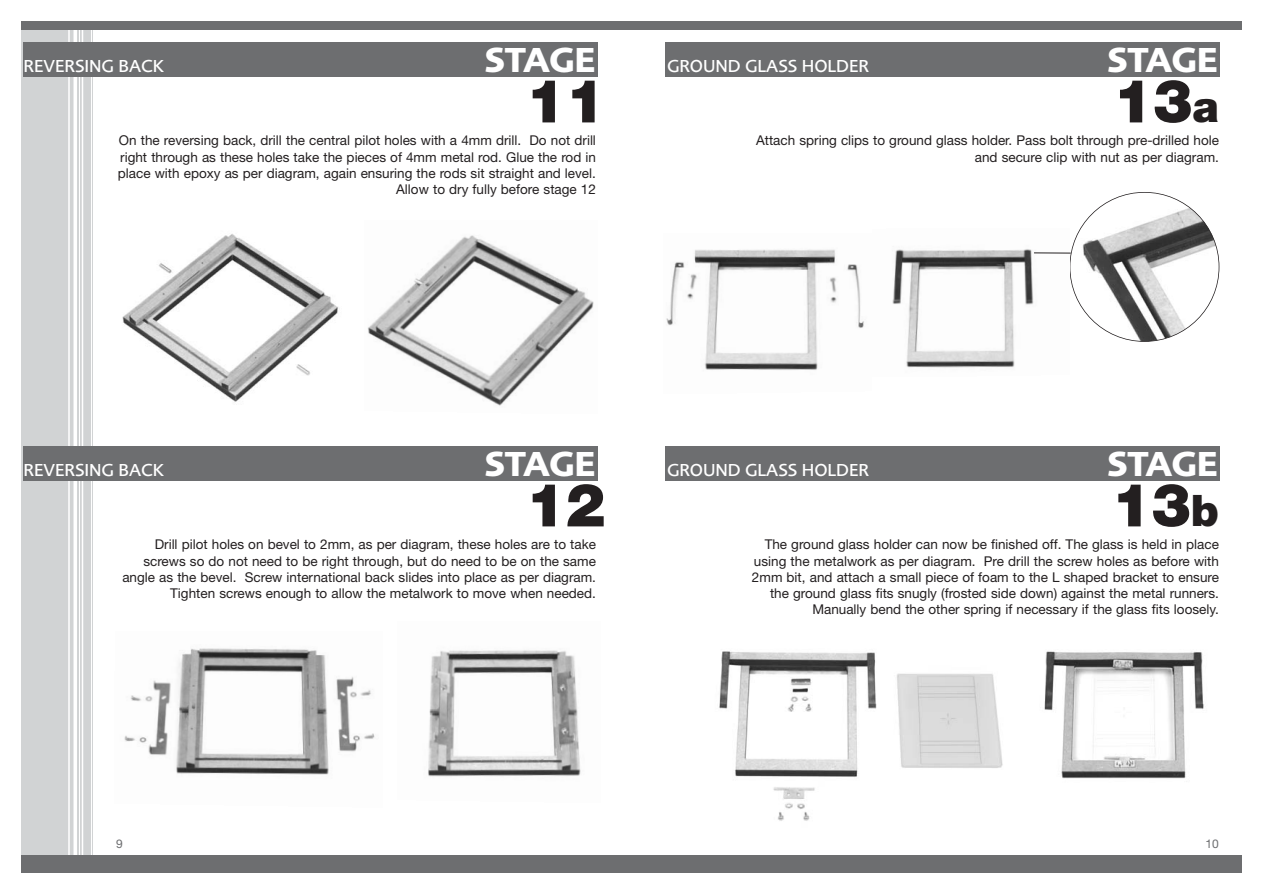
<style>
.page{position:relative;width:1263px;height:893px;background:#fff}
.page>*{position:absolute;margin:0;border:0;box-sizing:border-box;transform-origin:0 0}
.t1{font:900 60px "Helvetica Neue";letter-spacing:-.005em;color:#231f20}
.t2{font:700 36px "Foundry Sans";letter-spacing:-.015em;color:#fff}
.t3{font:500 18px "Foundry Sans";letter-spacing:-.005em;color:#fff}
.t4{font:13.5px/16.2px "Helvetica Neue";color:#231f20;text-align:right}
.t5{font:12px "Helvetica Neue";color:#6d6e70}
.s1{font-size:43.5px}
</style>
<div class="page">
<div style="left:631px;top:855px;width:611px;height:17px;background:#6d6e70"></div>
<div style="left:631px;top:22px;width:611px;height:8px;background:#6d6e70"></div>
<div style="left:21px;top:22px;width:71px;height:850px;background:#d1d3d4"></div>
<hr style="left:82px;top:22px;width:1px;height:850px;background:#fff">
<hr style="left:91px;top:22px;width:1px;height:850px;background:#fff">
<hr style="left:79px;top:22px;width:1px;height:850px;background:#fff">
<hr style="left:76px;top:22px;width:1px;height:850px;background:#fff">
<hr style="left:74px;top:22px;width:2px;height:850px;background:#fff">
<hr style="left:68px;top:22px;width:2px;height:850px;background:#fff">
<div style="left:21px;top:855px;width:610px;height:17px;background:#6d6e70"></div>
<div style="left:21px;top:22px;width:610px;height:8px;background:#6d6e70"></div>
<div style="left:23px;top:43px;width:574px;height:34px;background:#6d6e70"></div>
<img style="left:122px;top:234px;width:216px;height:168px">
<img style="left:368px;top:235px;width:226px;height:171px">
<div style="left:23px;top:447px;width:574px;height:34px;background:#6d6e70"></div>
<img style="left:124px;top:648px;width:251px;height:127px">
<img style="left:428px;top:650px;width:153px;height:127px">
<img style="left:719px;top:651px;width:284px;height:170px">
<img style="left:1044px;top:651px;width:160px;height:128px">
<div style="left:665px;top:447px;width:555px;height:34px;background:#6d6e70"></div>
<div style="left:665px;top:43px;width:555px;height:34px;background:#6d6e70"></div>
<img style="left:666px;top:249px;width:198px;height:121px">
<img style="left:1070px;top:192px;width:149px;height:149px;border-radius:50%">
<img style="left:892px;top:249px;width:177px;height:119px">
<hr style="left:1034px;top:252px;width:37px;height:1px;background:#231f20">
<h3 class="t3" style="left:24px;top:59px;width:142px">REVERSING BACK</h3>
<h2 class="t2" style="left:484px;top:46px;width:113px">STAGE</h2>
<h3 class="t3" style="left:667px;top:59px;width:204px">GROUND GLASS HOLDER</h3>
<h2 class="t2" style="left:1107px;top:46px;width:113px">STAGE</h2>
<h1 class="t1" style="left:526px;top:80px;width:81px">11</h1>
<h1 class="t1" style="left:1113px;top:80px;width:107px">13<span class="s1">a</span></h1>
<p class="t4" style="left:118px;top:134px;width:480px">On the reversing back, drill the central pilot holes with a 4mm drill. Do not drill right through as these holes take the pieces of 4mm metal rod. Glue the rod in place with epoxy as per diagram, again ensuring the rods sit straight and level.<br>Allow to dry fully before stage 12</p>
<p class="t4" style="left:756px;top:134px;width:464px">Attach spring clips to ground glass holder. Pass bolt through pre-drilled hole and secure clip with nut as per diagram.</p>
<h3 class="t3" style="left:24px;top:463px;width:142px">REVERSING BACK</h3>
<h2 class="t2" style="left:484px;top:450px;width:113px">STAGE</h2>
<h3 class="t3" style="left:667px;top:463px;width:204px">GROUND GLASS HOLDER</h3>
<h2 class="t2" style="left:1107px;top:450px;width:113px">STAGE</h2>
<h1 class="t1" style="left:526px;top:484px;width:81px">12</h1>
<h1 class="t1" style="left:1111px;top:484px;width:109px">13<span class="s1">b</span></h1>
<p class="t4" style="left:122px;top:538px;width:475px">Drill pilot holes on bevel to 2mm, as per diagram, these holes are to take screws so do not need to be right through, but do need to be on the same angle as the bevel. Screw international back slides into place as per diagram.<br>Tighten screws enough to allow the metalwork to move when needed.</p>
<p class="t4" style="left:752px;top:538px;width:468px">The ground glass holder can now be finished off. The glass is held in place using the metalwork as per diagram. Pre drill the screw holes as before with 2mm bit, and attach a small piece of foam to the L shaped bracket to ensure the ground glass fits snugly (frosted side down) against the metal runners.<br>Manually bend the other spring if necessary if the glass fits loosely.</p>
<p class="t5" style="left:116px;top:840px;width:8px">9</p>
<p class="t5" style="left:1205px;top:840px;width:15px">10</p>
</div>
